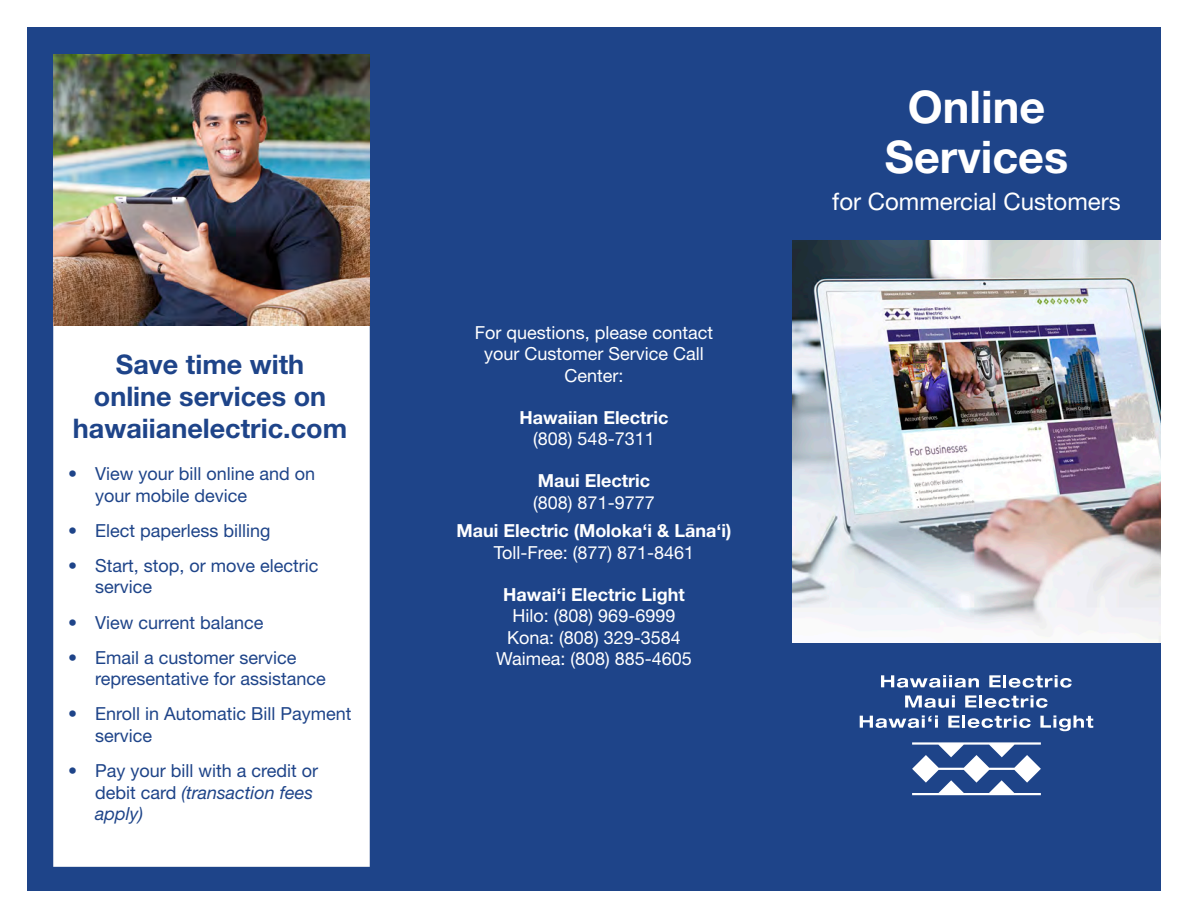
<style>
.page{position:relative;width:1188px;height:918px;background:#fff}
.page>*{position:absolute;margin:0;border:0;box-sizing:border-box;transform-origin:0 0}
.t1{font:700 45px "Helvetica Neue LT Std";color:#fff}
.t2{font:700 27px/32.4px "Helvetica Neue LT Std";color:#1e4489;text-align:center}
.t3{font:24px "Helvetica Neue LT Std";color:#fff}
.t4{font:18px/21.6px "Helvetica Neue LT Std";color:#1e4489}
.t5{font:18px/21.6px "Helvetica Neue LT Std";color:#fff;text-align:center}
.t6{font:700 18px "Helvetica Neue LT Std";color:#fff}
.s1{font-style:italic}
</style>
<div class="page">
<div style="left:27px;top:27px;width:1134px;height:864px;background:#1e4489"></div>
<img style="left:792px;top:240px;width:369px;height:403px">
<svg style="left:912px;top:742px;width:129px;height:53px"></svg>
<svg style="left:881px;top:675px;width:98px;height:13px"></svg>
<svg style="left:989px;top:675px;width:83px;height:13px"></svg>
<svg style="left:905px;top:695px;width:50px;height:13px"></svg>
<svg style="left:965px;top:695px;width:83px;height:13px"></svg>
<svg style="left:860px;top:715px;width:78px;height:13px"></svg>
<svg style="left:948px;top:715px;width:83px;height:13px"></svg>
<svg style="left:1040px;top:715px;width:53px;height:16px"></svg>
<div style="left:53px;top:326px;width:317px;height:541px;background:#fff"></div>
<img style="left:53px;top:54px;width:317px;height:272px">
<p class="t2" style="left:73px;top:347px;width:276px">Save time with<br>online services on hawaiianelectric.com</p>
<p class="t4" style="left:95px;top:463px;width:222px;text-indent:-27px">• View your bill online and on your mobile device</p>
<p class="t4" style="left:68px;top:519px;width:204px">• Elect paperless billing</p>
<p class="t4" style="left:95px;top:554px;width:225px;text-indent:-27px">• Start, stop, or move electric service</p>
<p class="t4" style="left:68px;top:611px;width:197px">• View current balance</p>
<p class="t4" style="left:95px;top:646px;width:232px;text-indent:-27px">• Email a customer service representative for assistance</p>
<p class="t4" style="left:95px;top:703px;width:258px;text-indent:-27px">• Enroll in Automatic Bill Payment service</p>
<p class="t4" style="left:95px;top:760px;width:224px;text-indent:-27px">• Pay your bill with a credit or debit card <span class="s1">(transaction fees apply)</span></p>
<p class="t5" style="left:475px;top:321px;width:240px">For questions, please contact</p>
<p class="t5" style="left:484px;top:343px;width:221px">your Customer Service Call<br>Center:</p>
<p class="t6" style="left:519px;top:406px;width:151px">Hawaiian Electric</p>
<p class="t5" style="left:533px;top:428px;width:123px">(808) 548-7311</p>
<p class="t6" style="left:538px;top:470px;width:114px">Maui Electric</p>
<p class="t5" style="left:533px;top:491px;width:123px">(808) 871-9777</p>
<p class="t6" style="left:456px;top:520px;width:277px">Maui Electric (Moloka‘i &amp; Lana‘i)</p>
<p class="t5" style="left:494px;top:541px;width:202px">Toll-Free: (877) 871-8461</p>
<p class="t6" style="left:503px;top:583px;width:183px">Hawai‘i Electric Light</p>
<p class="t5" style="left:513px;top:605px;width:164px">Hilo: (808) 969-6999</p>
<p class="t5" style="left:507px;top:626px;width:175px">Kona: (808) 329-3584</p>
<p class="t5" style="left:496px;top:648px;width:197px">Waimea: (808) 885-4605</p>
<p class="t1" style="left:908px;top:80px;width:139px">Online</p>
<p class="t1" style="left:885px;top:129px;width:185px">Services</p>
<p class="t3" style="left:832px;top:187px;width:290px">for Commercial Customers</p>
</div>
